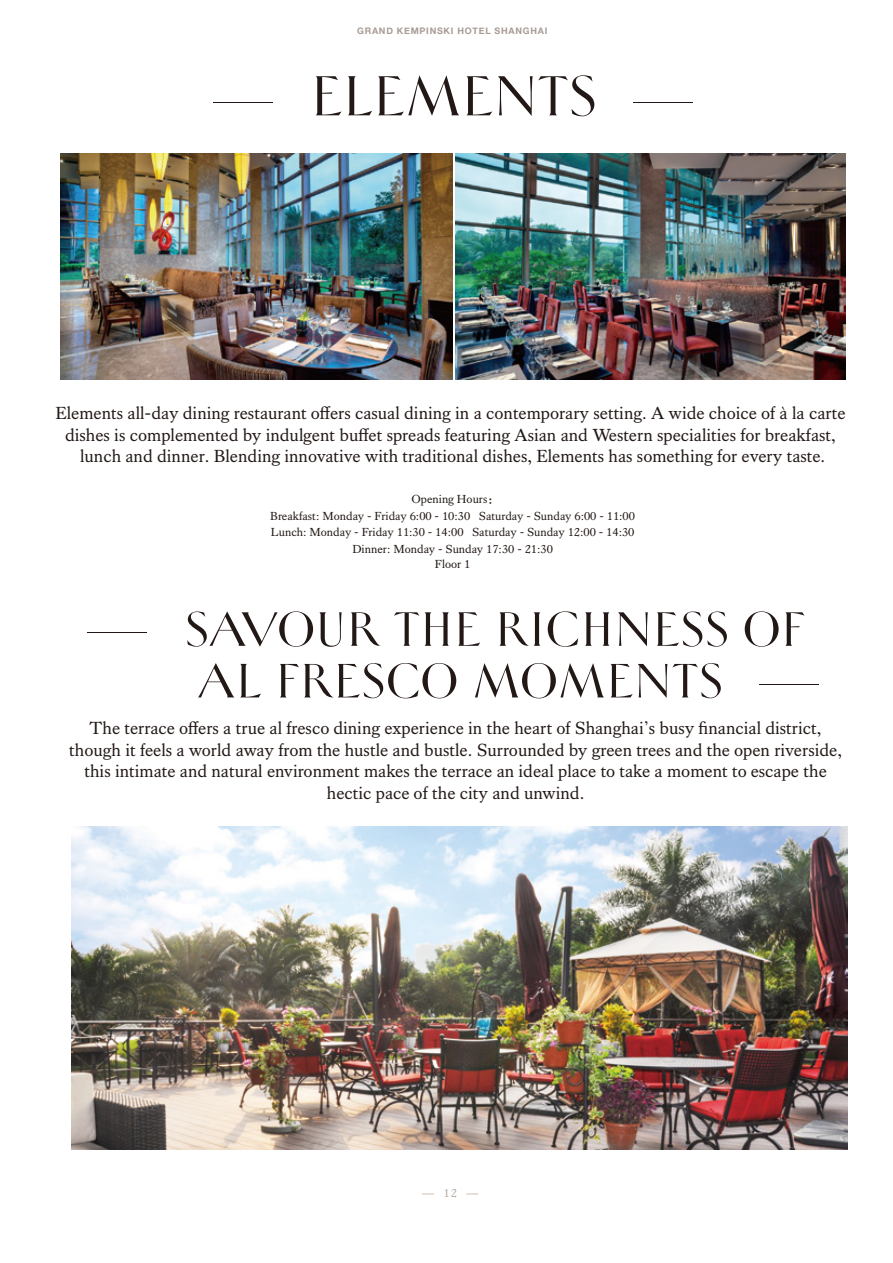
<style>
.page{position:relative;width:893px;height:1263px;background:#fff}
.page>*{position:absolute;margin:0;border:0;box-sizing:border-box;transform-origin:0 0}
.t1{font:63px "Helene Hess";letter-spacing:-.005em;color:#221815}
.t2{font:54px/51.6px "Helene Hess";color:#221815;text-align:right}
.t3{font:18px/21.6px "Kings Caslon";color:#221815;text-align:center}
.t4{font:12px/16.5px "Kings Caslon";color:#221815;text-align:center}
.t5{font:12px "Kings Caslon";color:#baa99c}
.t6{font:700 9px "Helvetica Neue";letter-spacing:.08em;color:#a89b94}
.s1{font-family:"FZDHTJW GB1 0"}
.s2{font-size:63px}
</style>
<div class="page">
<img style="left:61px;top:153px;width:392px;height:226px">
<img style="left:456px;top:153px;width:389px;height:226px">
<img style="left:72px;top:826px;width:775px;height:324px">
<p class="t6" style="left:357px;top:24px;width:192px">GRAND KEMPINSKI HOTEL SHANGHAI</p>
<h1 class="t1" style="left:211px;top:63px;width:484px">— ELEMENTS —</h1>
<p class="t3" style="left:55px;top:402px;width:792px">Elements all-day dining restaurant offers casual dining in a contemporary setting. A wide choice of à la carte dishes is complemented by indulgent buffet spreads featuring Asian and Western specialities for breakfast, lunch and dinner. Blending innovative with traditional dishes, Elements has something for every taste.</p>
<p class="t4" style="left:270px;top:491px;width:366px">Opening Hours<span class="s1">：<br></span>Breakfast: Monday - Friday 6:00 - 10:30 Saturday - Sunday 6:00 - 11:00<br>Lunch: Monday - Friday 11:30 - 14:00 Saturday - Sunday 12:00 - 14:30<br>Dinner: Monday - Sunday 17:30 - 21:30</p>
<p class="t4" style="left:435px;top:555px;width:37px">Floor 1</p>
<h2 class="t2" style="left:85px;top:604px;width:737px"><span class="s2">—</span> SAVOUR THE RICHNESS OF<br>AL FRESCO MOMENTS <span class="s2">—</span></h2>
<p class="t3" style="left:69px;top:717px;width:774px">The terrace offers a true al fresco dining experience in the heart of Shanghai’s busy financial district, though it feels a world away from the hustle and bustle. Surrounded by green trees and the open riverside, this intimate and natural environment makes the terrace an ideal place to take a moment to escape the hectic pace of the city and unwind.</p>
<p class="t5" style="left:422px;top:1185px;width:58px">― 12 ―</p>
</div>
